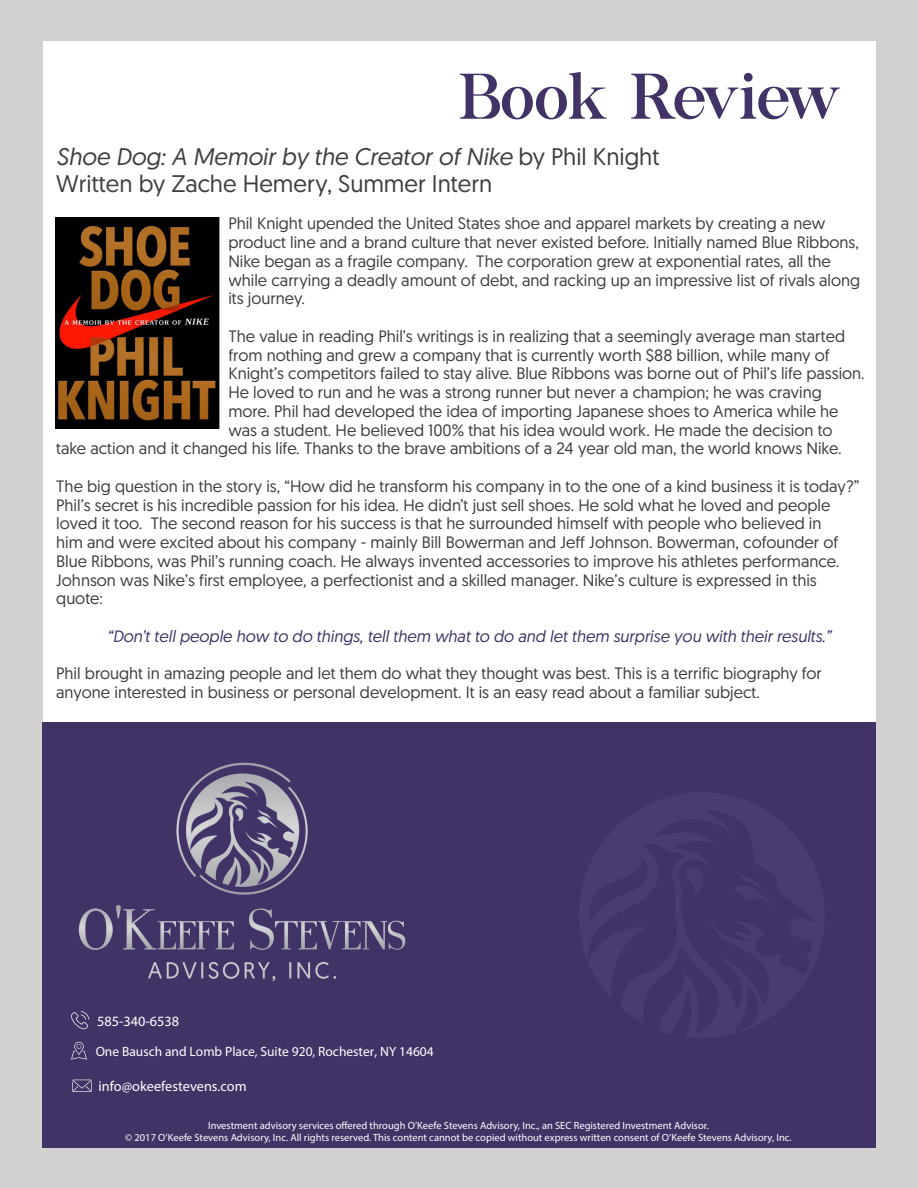
<style>
.page{position:relative;width:918px;height:1188px;background:#d3d1d0}
.page>*{position:absolute;margin:0;border:0;box-sizing:border-box;transform-origin:0 0}
.SUBTITLE{font:63.3px "Chapaza";color:#423367}
.t1{font:24px/26.8px "Geomanist";color:#3e3e3f}
.t2{font:16.5px/18.8px "Geomanist";color:#3e3e3f}
.t3{font:italic 16.5px "Geomanist";color:#423367}
.t4{font:14.25px "Myriad Pro";color:#fff}
.t5{font:13.5px "Myriad Pro";color:#fff}
.t6{font:10.5px "Myriad Pro";color:#fff}
.s1{font-style:italic}
</style>
<div class="page">
<div style="left:43px;top:41px;width:833px;height:1106px;background:#fff"></div>
<div style="left:42px;top:722px;width:834px;height:426px;background:#423367"></div>
<img style="left:78px;top:762px;width:328px;height:219px">
<svg style="left:71px;top:1042px;width:16px;height:18px"></svg>
<svg style="left:72px;top:1080px;width:20px;height:12px"></svg>
<svg style="left:71px;top:1011px;width:18px;height:18px"></svg>
<img style="left:56px;top:217px;width:164px;height:211px">
<p class="SUBTITLE" style="left:459px;top:60px;width:383px">Book Review</p>
<p class="t1" style="left:56px;top:142px;width:605px"><span class="s1">Shoe Dog: A Memoir by the Creator of Nike</span> by Phil Knight<br>Written by Zache Hemery, Summer Intern</p>
<p class="t2" style="left:228px;top:214px;width:633px">Phil Knight upended the United States shoe and apparel markets by creating a new product line and a brand culture that never existed before. Initially named Blue Ribbons, Nike began as a fragile company. The corporation grew at exponential rates, all the while carrying a deadly amount of debt, and racking up an impressive list of rivals along its journey.</p>
<p class="t2" style="left:228px;top:326px;width:618px">The value in reading Phil’s writings is in realizing that a seemingly average man started</p>
<p class="t2" style="left:228px;top:345px;width:603px">from nothing and grew a company that is currently worth $88 billion, while many of</p>
<p class="t2" style="left:228px;top:364px;width:638px">Knight’s competitors failed to stay alive. Blue Ribbons was borne out of Phil’s life passion.</p>
<p class="t2" style="left:228px;top:382px;width:595px">He loved to run and he was a strong runner but never a champion; he was craving</p>
<p class="t2" style="left:228px;top:401px;width:612px">more. Phil had developed the idea of importing Japanese shoes to America while he</p>
<p class="t2" style="left:228px;top:420px;width:606px">was a student. He believed 100% that his idea would work. He made the decision to</p>
<p class="t2" style="left:56px;top:439px;width:787px">take action and it changed his life. Thanks to the brave ambitions of a 24 year old man, the world knows Nike.</p>
<p class="t2" style="left:56px;top:476px;width:805px">The big question in the story is, “How did he transform his company in to the one of a kind business it is today?” Phil’s secret is his incredible passion for his idea. He didn’t just sell shoes. He sold what he loved and people loved it too. The second reason for his success is that he surrounded himself with people who believed in<br>him and were excited about his company - mainly Bill Bowerman and Jeff Johnson. Bowerman, cofounder of Blue Ribbons, was Phil’s running coach. He always invented accessories to improve his athletes performance.<br>Johnson was Nike’s first employee, a perfectionist and a skilled manager. Nike’s culture is expressed in this quote:</p>
<p class="t3" style="left:107px;top:625px;width:725px">“Don’t tell people how to do things, tell them what to do and let them surprise you with their results.”</p>
<p class="t2" style="left:56px;top:664px;width:767px">Phil brought in amazing people and let them do what they thought was best. This is a terrific biography for anyone interested in business or personal development. It is an easy read about a familiar subject.</p>
<p class="t4" style="left:97px;top:1012px;width:83px">585-340-6538</p>
<p class="t5" style="left:96px;top:1043px;width:340px">One Bausch and Lomb Place, Suite 920, Rochester, NY 14604</p>
<p class="t4" style="left:98px;top:1077px;width:150px">info@okeefestevens.com</p>
<p class="t6" style="left:208px;top:1119px;width:502px">Investment advisory services offered through O’Keefe Stevens Advisory, Inc., an SEC Registered Investment Advisor.</p>
<p class="t6" style="left:125px;top:1131px;width:668px">© 2017 O’Keefe Stevens Advisory, Inc. All rights reserved. This content cannot be copied without express written consent of O’Keefe Stevens Advisory, Inc.</p>
</div>
